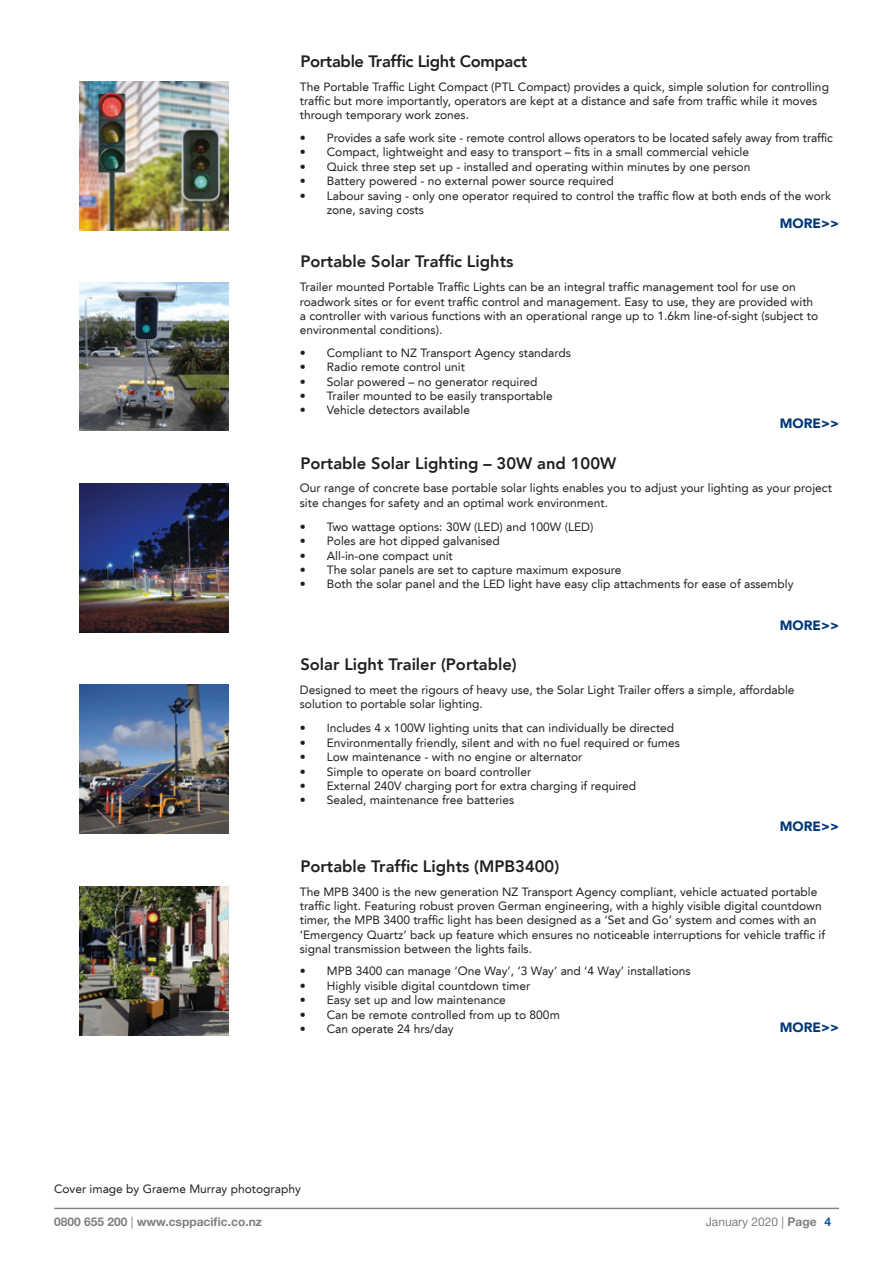
<style>
.page{position:relative;width:893px;height:1263px;background:#fff}
.page>*{position:absolute;margin:0;border:0;box-sizing:border-box;transform-origin:0 0}
.t1{font:800 16.5px "Avenir LT";color:#231f20}
.t2{font:800 16.5px "Avenir LT";letter-spacing:-.02em;color:#231f20}
.t3{font:900 13.5px "Avenir LT";color:#013778}
.t4{font:12px/14.4px "Avenir LT";color:#231f20}
.t5{font:700 12px "Helvetica Neue LT Std";color:#7e8083}
.t6{font:12px "Helvetica Neue LT Std";color:#7e8083}
.s1{font-weight:400}
.s2{font-weight:700}
.s3{font-weight:700;color:#1055a6}
</style>
<div class="page">
<hr style="left:54px;top:1208px;width:785px;height:1px;background:#7e8083">
<img style="left:80px;top:81px;width:148px;height:149px">
<img style="left:80px;top:282px;width:148px;height:149px">
<img style="left:80px;top:483px;width:148px;height:149px">
<img style="left:80px;top:685px;width:148px;height:149px">
<img style="left:80px;top:886px;width:148px;height:149px">
<h1 class="t2" style="left:300px;top:51px;width:228px">Portable Traffic Light Compact</h1>
<p class="t4" style="left:300px;top:79px;width:531px">The Portable Traffic Light Compact (PTL Compact) provides a quick, simple solution for controlling traffic but more importantly, operators are kept at a distance and safe from traffic while it moves through temporary work zones.</p>
<p class="t4" style="left:300px;top:131px;width:535px">• Provides a safe work site - remote control allows operators to be located safely away from traffic</p>
<p class="t4" style="left:300px;top:145px;width:451px">• Compact, lightweight and easy to transport – fits in a small commercial vehicle</p>
<p class="t4" style="left:300px;top:160px;width:452px">• Quick three step set up - installed and operating within minutes by one person</p>
<p class="t4" style="left:300px;top:174px;width:315px">• Battery powered - no external power source required</p>
<p class="t4" style="left:327px;top:188px;width:506px;text-indent:-27px">• Labour saving - only one operator required to control the traffic flow at both ends of the work zone, saving costs</p>
<p class="t3" style="left:780px;top:215px;width:61px">MORE&gt;&gt;</p>
<h1 class="t1" style="left:300px;top:252px;width:214px">Portable Solar Traffic Lights</h1>
<p class="t4" style="left:300px;top:280px;width:520px">Trailer mounted Portable Traffic Lights can be an integral traffic management tool for use on roadwork sites or for event traffic control and management. Easy to use, they are provided with a controller with various functions with an operational range up to 1.6km line-of-sight (subject to environmental conditions).</p>
<p class="t4" style="left:300px;top:345px;width:273px">• Compliant to NZ Transport Agency standards</p>
<p class="t4" style="left:300px;top:360px;width:167px">• Radio remote control unit</p>
<p class="t4" style="left:300px;top:374px;width:239px">• Solar powered – no generator required</p>
<p class="t4" style="left:300px;top:389px;width:254px">• Trailer mounted to be easily transportable</p>
<p class="t4" style="left:300px;top:403px;width:172px">• Vehicle detectors available</p>
<h1 class="t1" style="left:300px;top:453px;width:317px">Portable Solar Lighting – 30W and 100W</h1>
<p class="t3" style="left:780px;top:415px;width:61px">MORE&gt;&gt;</p>
<p class="t4" style="left:300px;top:481px;width:534px">Our range of concrete base portable solar lights enables you to adjust your lighting as your project site changes for safety and an optimal work environment.</p>
<p class="t4" style="left:300px;top:520px;width:295px">• Two wattage options: 30W (LED) and 100W (LED)</p>
<p class="t4" style="left:300px;top:534px;width:202px">• Poles are hot dipped galvanised</p>
<p class="t4" style="left:300px;top:548px;width:155px">• All-in-one compact unit</p>
<p class="t4" style="left:300px;top:563px;width:323px">• The solar panels are set to capture maximum exposure</p>
<p class="t4" style="left:300px;top:577px;width:495px">• Both the solar panel and the LED light have easy clip attachments for ease of assembly</p>
<h1 class="t1" style="left:300px;top:655px;width:218px">Solar Light Trailer (Portable)</h1>
<p class="t3" style="left:780px;top:617px;width:61px">MORE&gt;&gt;</p>
<p class="t4" style="left:300px;top:683px;width:496px">Designed to meet the rigours of heavy use, the Solar Light Trailer offers a simple, affordable solution to portable solar lighting.</p>
<p class="t4" style="left:300px;top:721px;width:376px">• Includes 4 x 100W lighting units that can individually be directed</p>
<p class="t4" style="left:300px;top:735px;width:382px">• Environmentally friendly, silent and with no fuel required or fumes</p>
<p class="t4" style="left:300px;top:750px;width:284px">• Low maintenance - with no engine or alternator</p>
<p class="t4" style="left:300px;top:764px;width:233px">• Simple to operate on board controller</p>
<p class="t4" style="left:300px;top:779px;width:338px">• External 240V charging port for extra charging if required</p>
<p class="t4" style="left:300px;top:793px;width:216px">• Sealed, maintenance free batteries</p>
<h1 class="t1" style="left:300px;top:856px;width:260px">Portable Traffic Lights (MPB3400)</h1>
<p class="t3" style="left:780px;top:818px;width:61px">MORE&gt;&gt;</p>
<p class="t4" style="left:300px;top:884px;width:527px">The MPB 3400 is the new generation NZ Transport Agency compliant, vehicle actuated portable traffic light. Featuring robust proven German engineering, with a highly visible digital countdown timer, the MPB 3400 traffic light has been designed as a ‘Set and Go’ system and comes with an ‘Emergency Quartz’ back up feature which ensures no noticeable interruptions for vehicle traffic if signal transmission between the lights fails.</p>
<p class="t4" style="left:300px;top:964px;width:392px">• MPB 3400 can manage ‘One Way’, ‘3 Way’ and ‘4 Way’ installations</p>
<p class="t4" style="left:300px;top:978px;width:232px">• Highly visible digital countdown timer</p>
<p class="t4" style="left:300px;top:993px;width:207px">• Easy set up and low maintenance</p>
<p class="t4" style="left:300px;top:1007px;width:262px">• Can be remote controlled from up to 800m</p>
<p class="t4" style="left:300px;top:1022px;width:155px">• Can operate 24 hrs/day</p>
<p class="t4" style="left:54px;top:1182px;width:248px">Cover image by Graeme Murray photography</p>
<p class="t3" style="left:780px;top:1019px;width:61px">MORE&gt;&gt;</p>
<p class="t5" style="left:54px;top:1214px;width:210px">0800 655 200 <span class="s1">|</span> www.csppacific.co.nz</p>
<p class="t6" style="left:706px;top:1215px;width:127px">January 2020 | <span class="s2">Page</span> <span class="s3">4</span></p>
</div>
